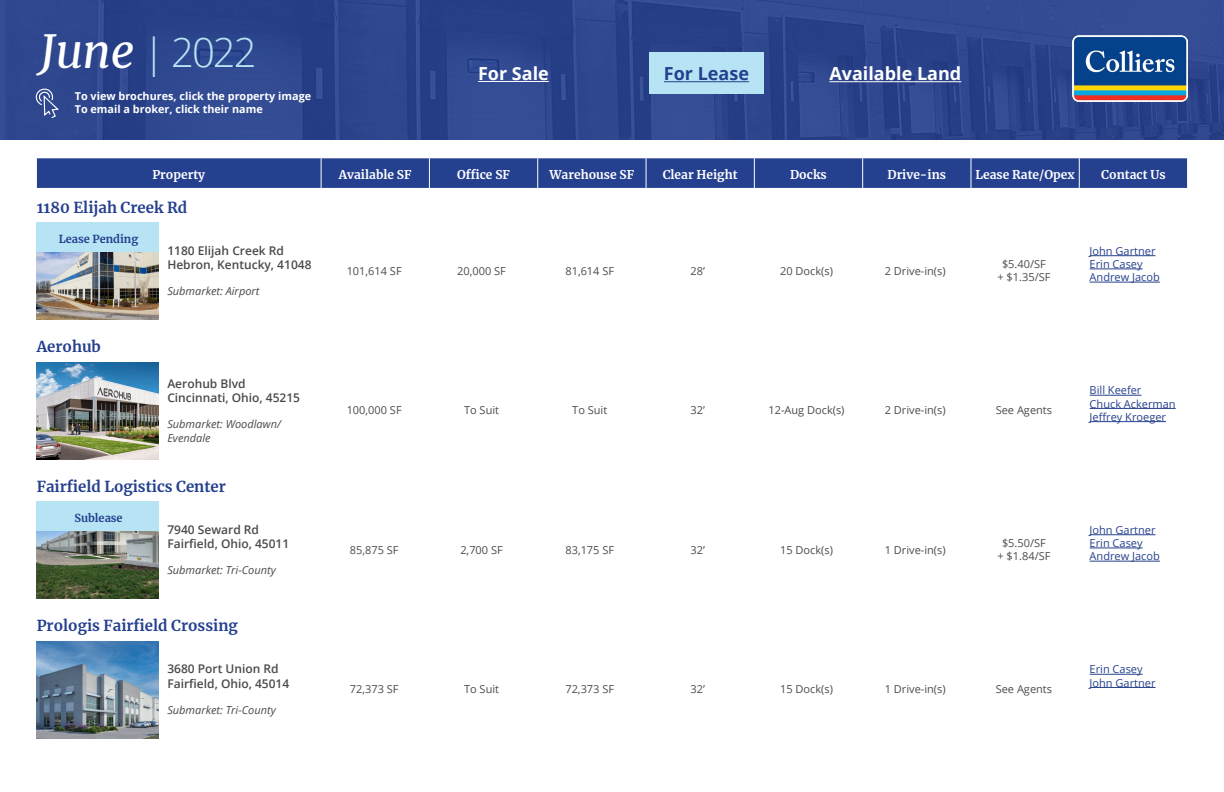
<style>
.page{position:relative;width:1224px;height:792px;background:#fff}
.page>*{position:absolute;margin:0;border:0;box-sizing:border-box;transform-origin:0 0}
.t1{font:300 40px "Open Sans";color:#b7e4f4}
.t2{font:700 18px "Open Sans";color:#fff}
.t3{font:700 18px "Open Sans";color:#25408f}
.t4{font:700 15px "Merriweather";color:#25408f}
.t5{font:600 12px/14.4px "Open Sans";color:#4a4a4d}
.t6{font:700 12px "Merriweather";color:#fff}
.t7{font:11px/13.2px "Open Sans";color:#4b4c4c;text-align:center}
.t8{font:11px/13.2px "Open Sans";color:#26418d}
.t9{font:italic 11px/13.2px "Open Sans";color:#4a4a4d}
.t10{font:700 11px "Merriweather";color:#25408f}
.t11{font:700 10.8px/13px "Open Sans";color:#fff}
.s1{font-family:"Merriweather";font-weight:400;font-style:italic;font-size:46px;color:#fff}
</style>
<div class="page">
<svg style="left:37px;top:158px;width:1150px;height:30px;background:#284290"></svg>
<hr style="left:321px;top:158px;width:1px;height:30px;background:#fff">
<hr style="left:429px;top:158px;width:1px;height:30px;background:#fff">
<hr style="left:537px;top:158px;width:1px;height:30px;background:#fff">
<hr style="left:646px;top:158px;width:1px;height:30px;background:#fff">
<hr style="left:754px;top:158px;width:1px;height:30px;background:#fff">
<hr style="left:862px;top:158px;width:1px;height:30px;background:#fff">
<hr style="left:970px;top:158px;width:1px;height:30px;background:#fff">
<hr style="left:1079px;top:158px;width:1px;height:30px;background:#fff">
<div style="left:0;top:0;width:1224px;height:140px;background:#2d468d"></div>
<div style="left:649px;top:52px;width:115px;height:42px;background:#b7e4f4"></div>
<img style="left:1073px;top:36px;width:115px;height:65px">
<hr style="left:478px;top:81px;width:71px;height:1px;background:#fff">
<hr style="left:664px;top:81px;width:85px;height:1px;background:#25408f">
<hr style="left:829px;top:81px;width:132px;height:1px;background:#fff">
<svg style="left:35px;top:88px;width:24px;height:30px"></svg>
<img style="left:36px;top:252px;width:122px;height:68px">
<div style="left:36px;top:222px;width:122px;height:30px;background:#b7e4f4"></div>
<hr style="left:1090px;top:255px;width:66px;height:1px;background:#26418d">
<hr style="left:1090px;top:269px;width:53px;height:1px;background:#26418d">
<hr style="left:1090px;top:282px;width:70px;height:1px;background:#26418d">
<img style="left:36px;top:362px;width:122px;height:97px">
<hr style="left:1090px;top:395px;width:51px;height:1px;background:#26418d">
<hr style="left:1090px;top:408px;width:86px;height:1px;background:#26418d">
<hr style="left:1090px;top:421px;width:76px;height:1px;background:#26418d">
<img style="left:36px;top:531px;width:122px;height:68px">
<div style="left:36px;top:501px;width:122px;height:30px;background:#b7e4f4"></div>
<hr style="left:1090px;top:534px;width:66px;height:1px;background:#26418d">
<hr style="left:1090px;top:548px;width:53px;height:1px;background:#26418d">
<hr style="left:1090px;top:561px;width:70px;height:1px;background:#26418d">
<img style="left:36px;top:641px;width:122px;height:97px">
<hr style="left:1090px;top:674px;width:53px;height:1px;background:#26418d">
<hr style="left:1090px;top:687px;width:66px;height:1px;background:#26418d">
<h1 class="t1" style="left:40px;top:25px;width:218px"><span class="s1">June</span> | 2022</h1>
<p class="t11" style="left:75px;top:89px;width:238px">To view brochures, click the property image<br>To email a broker, click their name</p>
<h2 class="t2" style="left:478px;top:61px;width:72px">For Sale</h2>
<h2 class="t3" style="left:664px;top:61px;width:87px">For Lease</h2>
<h2 class="t2" style="left:829px;top:61px;width:133px">Available Land</h2>
<p class="t6" style="left:152px;top:166px;width:54px">Property</p>
<p class="t6" style="left:339px;top:166px;width:74px">Available SF</p>
<p class="t6" style="left:457px;top:166px;width:55px">Office SF</p>
<p class="t6" style="left:549px;top:166px;width:86px">Warehouse SF</p>
<p class="t6" style="left:663px;top:166px;width:77px">Clear Height</p>
<p class="t6" style="left:790px;top:166px;width:38px">Docks</p>
<p class="t6" style="left:888px;top:166px;width:60px">Drive-ins</p>
<p class="t6" style="left:976px;top:166px;width:101px">Lease Rate/Opex</p>
<p class="t6" style="left:1101px;top:166px;width:66px">Contact Us</p>
<h3 class="t4" style="left:37px;top:197px;width:152px">1180 Elijah Creek Rd</h3>
<p class="t10" style="left:59px;top:231px;width:81px">Lease Pending</p>
<p class="t5" style="left:167px;top:243px;width:146px">1180 Elijah Creek Rd<br>Hebron, Kentucky, 41048</p>
<p class="t9" style="left:167px;top:285px;width:94px">Submarket: Airport</p>
<h3 class="t4" style="left:37px;top:336px;width:66px">Aerohub</h3>
<p class="t5" style="left:167px;top:376px;width:134px">Aerohub Blvd<br>Cincinnati, Ohio, 45215</p>
<p class="t9" style="left:167px;top:417px;width:115px">Submarket: Woodlawn/<br>Evendale</p>
<h3 class="t4" style="left:37px;top:476px;width:191px">Fairfield Logistics Center</h3>
<p class="t10" style="left:74px;top:510px;width:50px">Sublease</p>
<p class="t5" style="left:167px;top:522px;width:123px">7940 Seward Rd<br>Fairfield, Ohio, 45011</p>
<p class="t9" style="left:167px;top:564px;width:110px">Submarket: Tri-County</p>
<h3 class="t4" style="left:37px;top:615px;width:203px">Prologis Fairfield Crossing</h3>
<p class="t5" style="left:167px;top:661px;width:123px">3680 Port Union Rd<br>Fairfield, Ohio, 45014</p>
<p class="t9" style="left:167px;top:703px;width:110px">Submarket: Tri-County</p>
<p class="t7" style="left:347px;top:264px;width:57px">101,614 SF</p>
<p class="t7" style="left:457px;top:264px;width:50px">20,000 SF</p>
<p class="t7" style="left:565px;top:264px;width:50px">81,614 SF</p>
<p class="t7" style="left:691px;top:264px;width:16px">28’</p>
<p class="t7" style="left:780px;top:264px;width:54px">20 Dock(s)</p>
<p class="t7" style="left:885px;top:264px;width:62px">2 Drive-in(s)</p>
<p class="t7" style="left:997px;top:257px;width:54px">$5.40/SF<br>+ $1.35/SF</p>
<p class="t7" style="left:347px;top:403px;width:57px">100,000 SF</p>
<p class="t7" style="left:464px;top:403px;width:37px">To Suit</p>
<p class="t7" style="left:572px;top:403px;width:37px">To Suit</p>
<p class="t7" style="left:691px;top:403px;width:16px">32’</p>
<p class="t7" style="left:768px;top:403px;width:78px">12-Aug Dock(s)</p>
<p class="t7" style="left:885px;top:403px;width:62px">2 Drive-in(s)</p>
<p class="t7" style="left:996px;top:403px;width:58px">See Agents</p>
<p class="t7" style="left:350px;top:543px;width:50px">85,875 SF</p>
<p class="t7" style="left:460px;top:543px;width:44px">2,700 SF</p>
<p class="t7" style="left:565px;top:543px;width:50px">83,175 SF</p>
<p class="t7" style="left:691px;top:543px;width:16px">32’</p>
<p class="t7" style="left:780px;top:543px;width:54px">15 Dock(s)</p>
<p class="t7" style="left:885px;top:543px;width:62px">1 Drive-in(s)</p>
<p class="t7" style="left:997px;top:536px;width:54px">$5.50/SF<br>+ $1.84/SF</p>
<p class="t7" style="left:350px;top:682px;width:50px">72,373 SF</p>
<p class="t7" style="left:464px;top:682px;width:37px">To Suit</p>
<p class="t7" style="left:565px;top:682px;width:50px">72,373 SF</p>
<p class="t7" style="left:691px;top:682px;width:16px">32’</p>
<p class="t7" style="left:780px;top:682px;width:54px">15 Dock(s)</p>
<p class="t7" style="left:885px;top:682px;width:62px">1 Drive-in(s)</p>
<p class="t7" style="left:996px;top:682px;width:58px">See Agents</p>
<p class="t8" style="left:1090px;top:244px;width:72px">John Gartner<br>Erin Casey<br>Andrew Jacob</p>
<p class="t8" style="left:1090px;top:384px;width:88px">Bill Keefer<br>Chuck Ackerman<br>Jeffrey Kroeger</p>
<p class="t8" style="left:1090px;top:523px;width:72px">John Gartner<br>Erin Casey<br>Andrew Jacob</p>
<p class="t8" style="left:1090px;top:663px;width:67px">Erin Casey<br>John Gartner</p>
</div>
